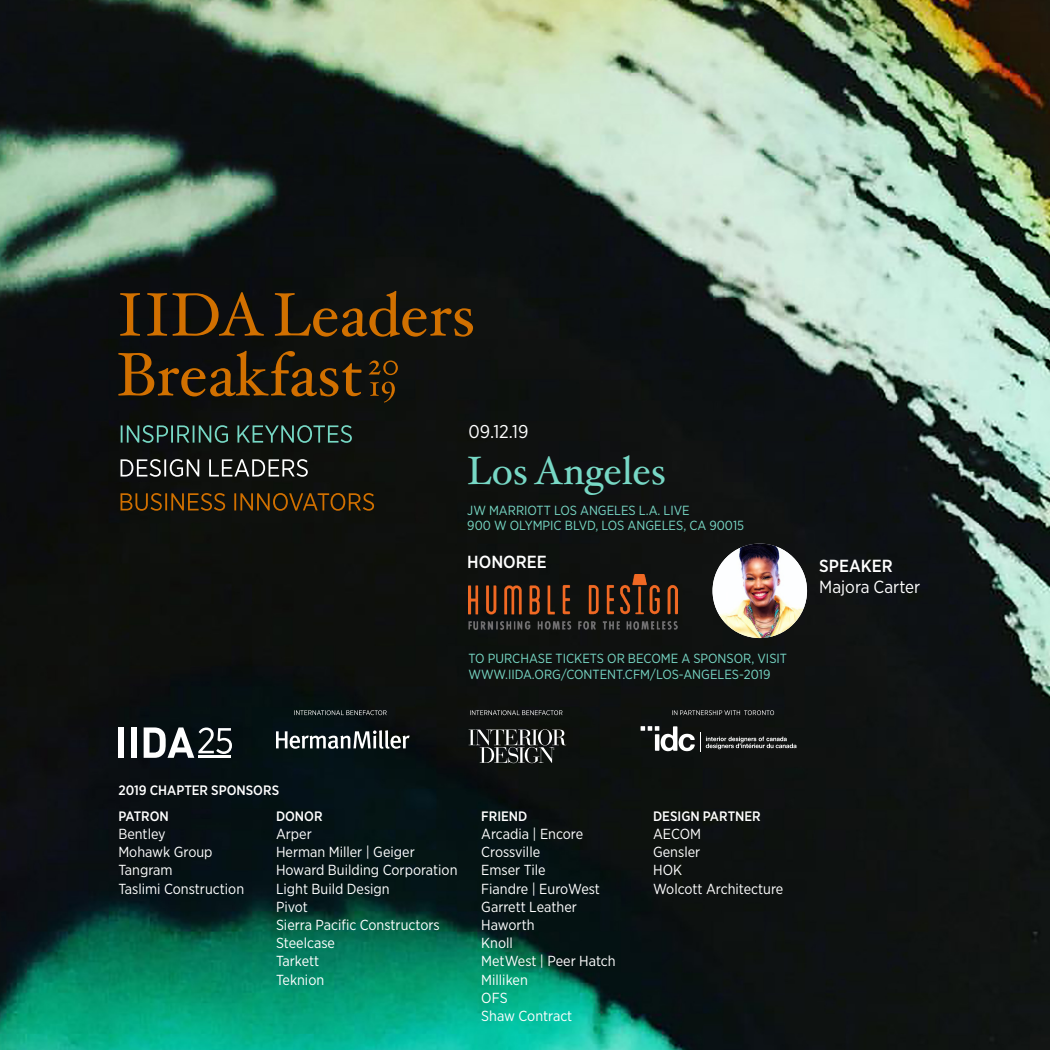
<style>
.page{position:relative;width:1050px;height:1050px;background:#fff}
.page>*{position:absolute;margin:0;border:0;box-sizing:border-box;transform-origin:0 0}
.City_Name{font:39.55px "Hoefler Txt";color:#77d8c5}
.City_Name-2{font:18.55px "Gotham Narrow";color:#fff}
.Honoree{font:500 17.5px "Gotham Narrow";color:#fff}
.Address{font:17.5px "Gotham Narrow";color:#fff}
.t1{font:14.53px "Gotham Narrow";color:#fff}
.LB2014_subheads{font:500 13.65px "Gotham Narrow";color:#fff}
.City_Name-3{font:13.12px/15.9px "Gotham Narrow";color:#77d8c5}
</style>
<div class="page">
<img style="left:0;top:0;width:1050px;height:1050px">
<svg style="left:121px;top:493px;width:253px;height:18px;background:#442a08"></svg>
<svg style="left:121px;top:459px;width:187px;height:18px;background:#4f504f"></svg>
<svg style="left:121px;top:425px;width:231px;height:18px;background:#2a463f"></svg>
<svg style="left:118px;top:351px;width:244px;height:45px;background:#40280a"></svg>
<svg style="left:120px;top:291px;width:353px;height:46px;background:#3c260b"></svg>
<svg style="left:369px;top:360px;width:29px;height:15px"></svg>
<svg style="left:370px;top:382px;width:25px;height:21px"></svg>
<div style="left:118px;top:727px;width:6px;height:31px;background:#fff"></div>
<div style="left:131px;top:727px;width:6px;height:31px;background:#fff"></div>
<svg style="left:144px;top:727px;width:88px;height:31px"></svg>
<svg style="left:276px;top:730px;width:134px;height:19px"></svg>
<svg style="left:469px;top:729px;width:97px;height:34px;background:#454746"></svg>
<svg style="left:641px;top:726px;width:156px;height:26px;background:#404241"></svg>
<svg style="left:672px;top:710px;width:102px;height:5px"></svg>
<svg style="left:294px;top:710px;width:93px;height:5px"></svg>
<svg style="left:470px;top:710px;width:93px;height:5px"></svg>
<img style="left:713px;top:544px;width:94px;height:94px;border-radius:47px">
<img style="left:469px;top:574px;width:208px;height:56px">
<p class="City_Name-2" style="left:469px;top:420px;width:61px">09.12.19</p>
<p class="City_Name" style="left:467px;top:442px;width:200px">Los Angeles</p>
<p class="City_Name-3" style="left:467px;top:502px;width:278px">JW MARRIOTT LOS ANGELES L.A. LIVE<br>900 W OLYMPIC BLVD, LOS ANGELES, CA 90015</p>
<p class="Honoree" style="left:467px;top:551px;width:81px">HONOREE</p>
<p class="Honoree" style="left:819px;top:554px;width:75px">SPEAKER</p>
<p class="Address" style="left:819px;top:576px;width:103px">Majora Carter</p>
<p class="City_Name-3" style="left:469px;top:650px;width:320px">TO PURCHASE TICKETS OR BECOME A SPONSOR, VISIT<br>WWW.IIDA.ORG/CONTENT.CFM/LOS-ANGELES-2019</p>
<p class="LB2014_subheads" style="left:118px;top:782px;width:162px">2019 CHAPTER SPONSORS</p>
<p class="LB2014_subheads" style="left:276px;top:807px;width:48px">DONOR</p>
<p class="t1" style="left:276px;top:825px;width:37px">Arper</p>
<p class="t1" style="left:276px;top:843px;width:140px">Herman Miller | Geiger</p>
<p class="t1" style="left:276px;top:861px;width:183px">Howard Building Corporation</p>
<p class="t1" style="left:276px;top:879px;width:115px">Light Build Design</p>
<p class="t1" style="left:276px;top:898px;width:33px">Pivot</p>
<p class="t1" style="left:276px;top:916px;width:165px">Sierra Pacific Constructors</p>
<p class="t1" style="left:276px;top:934px;width:61px">Steelcase</p>
<p class="t1" style="left:276px;top:952px;width:45px">Tarkett</p>
<p class="t1" style="left:276px;top:970px;width:50px">Teknion</p>
<p class="LB2014_subheads" style="left:118px;top:807px;width:52px">PATRON</p>
<p class="t1" style="left:118px;top:825px;width:49px">Bentley</p>
<p class="t1" style="left:118px;top:843px;width:96px">Mohawk Group</p>
<p class="t1" style="left:118px;top:861px;width:56px">Tangram</p>
<p class="t1" style="left:118px;top:879px;width:127px">Taslimi Construction</p>
<p class="LB2014_subheads" style="left:481px;top:807px;width:48px">FRIEND</p>
<p class="t1" style="left:481px;top:825px;width:103px">Arcadia | Encore</p>
<p class="t1" style="left:481px;top:843px;width:60px">Crossville</p>
<p class="t1" style="left:481px;top:861px;width:66px">Emser Tile</p>
<p class="t1" style="left:481px;top:879px;width:120px">Fiandre | EuroWest</p>
<p class="t1" style="left:481px;top:898px;width:97px">Garrett Leather</p>
<p class="t1" style="left:481px;top:916px;width:55px">Haworth</p>
<p class="t1" style="left:481px;top:934px;width:33px">Knoll</p>
<p class="t1" style="left:481px;top:952px;width:136px">MetWest | Peer Hatch</p>
<p class="t1" style="left:481px;top:970px;width:48px">Milliken</p>
<p class="t1" style="left:481px;top:989px;width:28px">OFS</p>
<p class="t1" style="left:481px;top:1007px;width:93px">Shaw Contract</p>
<p class="LB2014_subheads" style="left:653px;top:807px;width:109px">DESIGN PARTNER</p>
<p class="t1" style="left:653px;top:825px;width:50px">AECOM</p>
<p class="t1" style="left:653px;top:843px;width:49px">Gensler</p>
<p class="t1" style="left:653px;top:861px;width:30px">HOK</p>
<p class="t1" style="left:653px;top:879px;width:132px">Wolcott Architecture</p>
</div>
